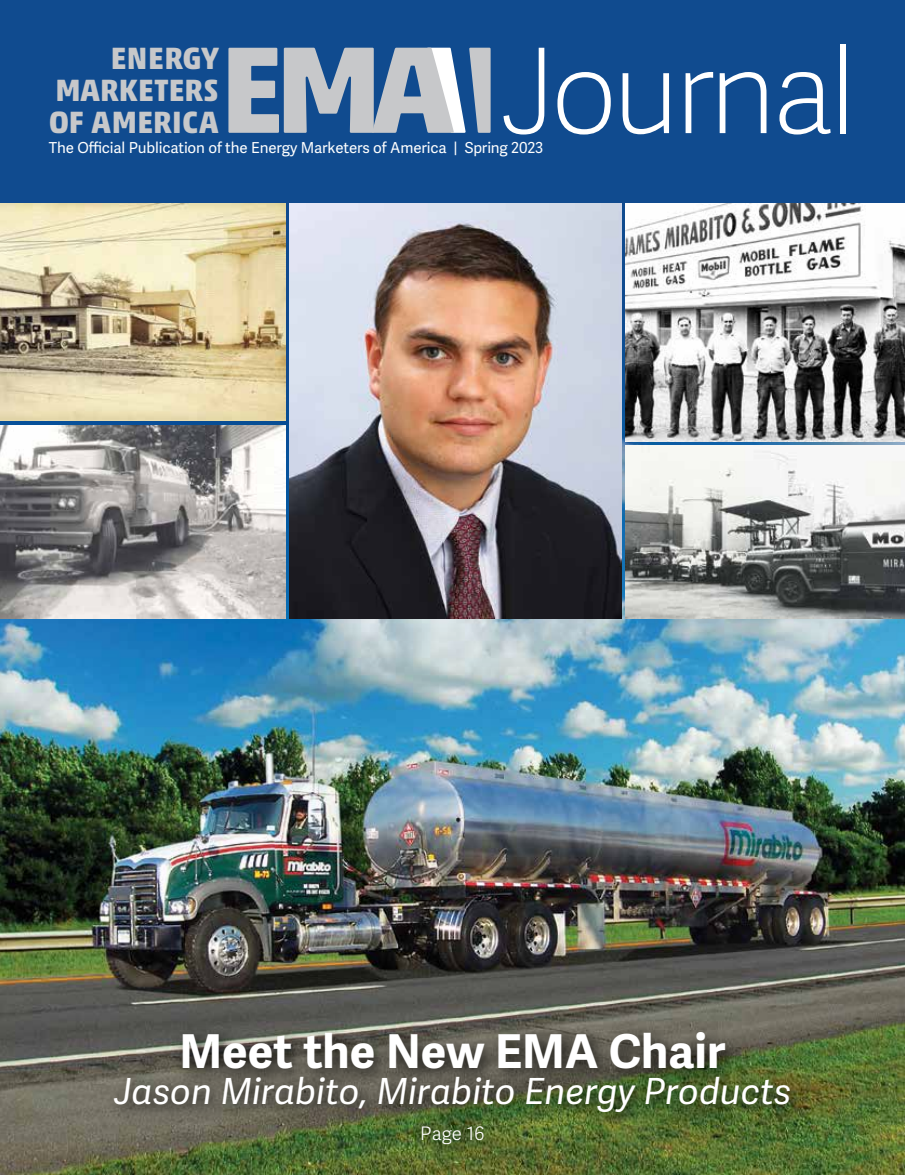
<style>
.page{position:relative;width:905px;height:1175px;background:#fff}
.page>*{position:absolute;margin:0;border:0;box-sizing:border-box;transform-origin:0 0}
.t1{font:100 117.9px "Adelle Sans";letter-spacing:-.05em;color:#fff}
.t2{font:700 46.65px "Adelle Sans";color:#fff}
.t3{font:italic 36px "Adelle Sans";color:#fff}
.t4{font:700 31.2px/31.8px "Akko Std";letter-spacing:.005em;color:#c7c8ca;text-align:justify}
.t5{font:300 18.6px "Adelle Sans";color:#fff}
.t6{font:15.15px "Adelle Sans";letter-spacing:-.01em;color:#fff}
</style>
<div class="page">
<div style="left:0;top:0;width:904px;height:1174px;background:#104b8f"></div>
<img style="left:0;top:313px;width:904px;height:861px">
<div style="left:105px;top:1022px;width:703px;height:141px;background:#000;opacity:.84"></div>
<svg style="left:228px;top:48px;width:262px;height:85px"></svg>
<img style="left:289px;top:204px;width:332px;height:414px">
<img style="left:0;top:425px;width:285px;height:193px">
<img style="left:0;top:204px;width:285px;height:216px">
<img style="left:625px;top:446px;width:279px;height:172px">
<img style="left:625px;top:204px;width:279px;height:237px">
<h3 class="t4" style="left:49px;top:42px;width:172px;text-indent:62px">ENERGY MARKETERS OF AMERICA</h3>
<h1 class="t1" style="left:499px;top:23px;width:359px">Journal</h1>
<p class="t6" style="left:49px;top:139px;width:496px">The Official Publication of the Energy Marketers of America | Spring 2023</p>
<h2 class="t2" style="left:179px;top:1023px;width:547px">Meet the New EMA Chair</h2>
<h3 class="t3" style="left:114px;top:1070px;width:679px">Jason Mirabito, Mirabito Energy Products</h3>
<p class="t5" style="left:420px;top:1122px;width:66px">Page 16</p>
</div>
